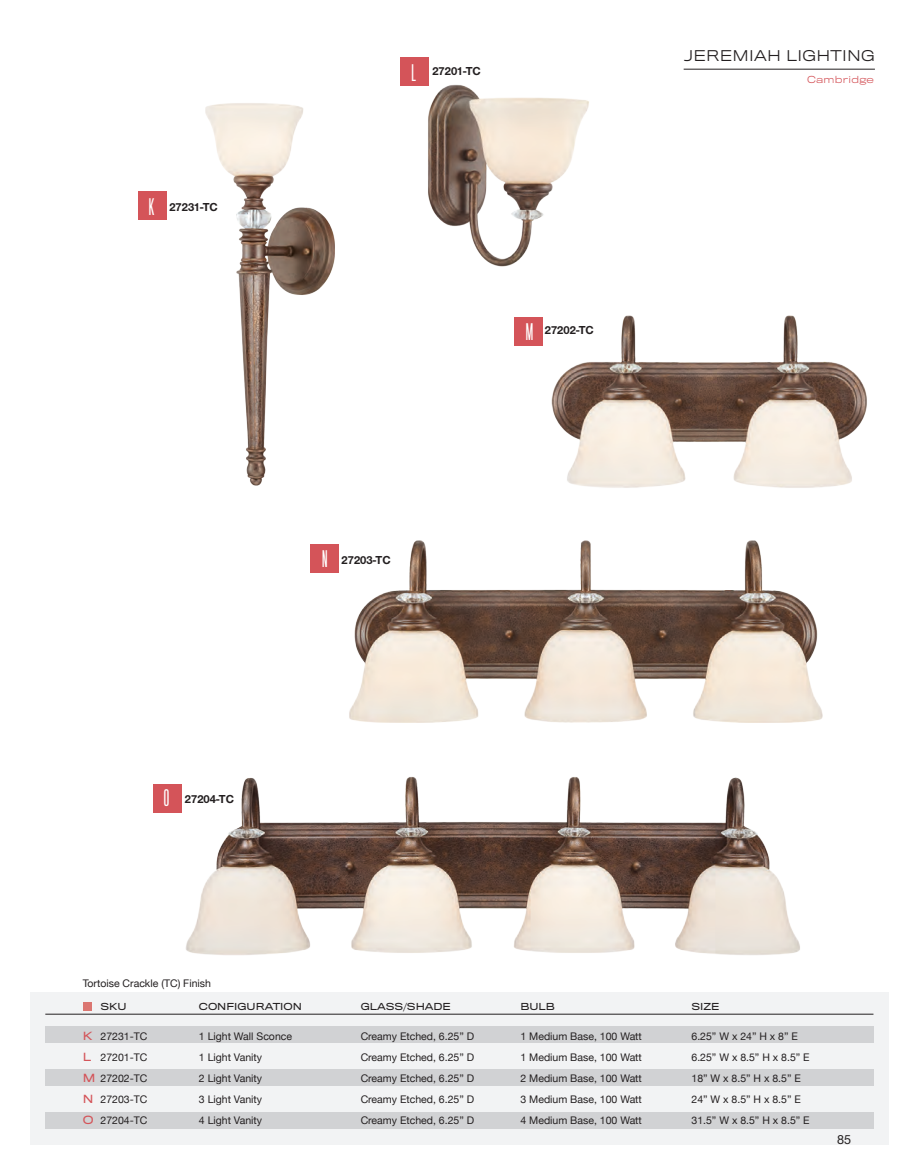
<style>
.page{position:relative;width:917px;height:1172px;background:#fff}
.page>*{position:absolute;margin:0;border:0;box-sizing:border-box;transform-origin:0 0}
.t1{font:21px "Titling Gothic FB Skyline";color:#fff}
.t2{font:300 13.8px "Titling Gothic FB Wide";letter-spacing:.015em;color:#231f20}
.t3{font:13.5px "Helvetica Neue H55";color:#231f20}
.t4{font:12px "Helvetica Neue H75";color:#231f20}
.t5{font:10.5px "Helvetica Neue";color:#231f20}
.t6{font:10.5px "Titling Gothic FB Wide";color:#d45459}
.t7{font:9px "Titling Gothic FB Wide";color:#231f20}
.GlamourCOPY{font:300 9px "Titling Gothic FB Wide";letter-spacing:.03em;color:#d45459}
</style>
<div class="page">
<img style="left:161px;top:777px;width:639px;height:178px">
<div style="left:153px;top:784px;width:28px;height:28px;background:#d45459"></div>
<img style="left:532px;top:315px;width:335px;height:173px">
<div style="left:515px;top:317px;width:28px;height:28px;background:#d45459"></div>
<img style="left:325px;top:540px;width:498px;height:183px">
<div style="left:311px;top:544px;width:28px;height:28px;background:#d45459"></div>
<img style="left:406px;top:84px;width:183px;height:183px">
<img style="left:205px;top:103px;width:130px;height:383px">
<div style="left:401px;top:57px;width:28px;height:28px;background:#d45459"></div>
<div style="left:138px;top:191px;width:28px;height:28px;background:#d45459"></div>
<div style="left:30px;top:992px;width:858px;height:152px;background:#f2f3f4"></div>
<div style="left:83px;top:1002px;width:8px;height:9px;background:#db7671"></div>
<hr style="left:45px;top:1014px;width:828px;height:1px;background:#231f20">
<div style="left:45px;top:1027px;width:828px;height:16px;background:#d1d2d4"></div>
<div style="left:45px;top:1069px;width:828px;height:16px;background:#d1d2d4"></div>
<div style="left:45px;top:1112px;width:828px;height:16px;background:#d1d2d4"></div>
<hr style="left:683px;top:69px;width:191px;height:1px;background:#231f20">
<p class="t1" style="left:149px;top:195px;width:7px">K</p>
<p class="t4" style="left:169px;top:198px;width:50px">27231-TC</p>
<p class="t1" style="left:411px;top:61px;width:6px">L</p>
<p class="t4" style="left:432px;top:63px;width:50px">27201-TC</p>
<p class="t2" style="left:683px;top:48px;width:192px">JEREMIAH LIGHTING</p>
<p class="GlamourCOPY" style="left:806px;top:74px;width:68px">Cambridge</p>
<p class="t1" style="left:322px;top:547px;width:7px">N</p>
<p class="t4" style="left:341px;top:552px;width:51px">27203-TC</p>
<p class="t1" style="left:525px;top:320px;width:9px">M</p>
<p class="t4" style="left:544px;top:322px;width:51px">27202-TC</p>
<p class="t1" style="left:164px;top:786px;width:7px">O</p>
<p class="t4" style="left:185px;top:791px;width:51px">27204-TC</p>
<p class="t5" style="left:83px;top:974px;width:130px">Tortoise Crackle (TC) Finish</p>
<p class="t7" style="left:100px;top:1000px;width:28px">SKU</p>
<p class="t5" style="left:100px;top:1027px;width:48px">27231-TC</p>
<p class="t5" style="left:100px;top:1048px;width:48px">27201-TC</p>
<p class="t5" style="left:100px;top:1069px;width:48px">27202-TC</p>
<p class="t5" style="left:100px;top:1090px;width:48px">27203-TC</p>
<p class="t5" style="left:100px;top:1111px;width:48px">27204-TC</p>
<p class="t6" style="left:83px;top:1029px;width:11px">K</p>
<p class="t6" style="left:83px;top:1050px;width:10px">L</p>
<p class="t6" style="left:83px;top:1071px;width:14px">M</p>
<p class="t6" style="left:83px;top:1092px;width:12px">N</p>
<p class="t6" style="left:83px;top:1113px;width:12px">O</p>
<p class="t7" style="left:199px;top:1000px;width:104px">CONFIGURATION</p>
<p class="t5" style="left:199px;top:1027px;width:95px">1 Light Wall Sconce</p>
<p class="t5" style="left:199px;top:1048px;width:65px">1 Light Vanity</p>
<p class="t5" style="left:199px;top:1069px;width:65px">2 Light Vanity</p>
<p class="t5" style="left:199px;top:1090px;width:65px">3 Light Vanity</p>
<p class="t5" style="left:199px;top:1111px;width:65px">4 Light Vanity</p>
<p class="t7" style="left:360px;top:1000px;width:92px">GLASS/SHADE</p>
<p class="t5" style="left:360px;top:1027px;width:115px">Creamy Etched, 6.25” D</p>
<p class="t5" style="left:360px;top:1048px;width:115px">Creamy Etched, 6.25” D</p>
<p class="t5" style="left:360px;top:1069px;width:115px">Creamy Etched, 6.25” D</p>
<p class="t5" style="left:360px;top:1090px;width:115px">Creamy Etched, 6.25” D</p>
<p class="t5" style="left:360px;top:1111px;width:115px">Creamy Etched, 6.25” D</p>
<p class="t7" style="left:520px;top:1000px;width:36px">BULB</p>
<p class="t5" style="left:520px;top:1027px;width:123px">1 Medium Base, 100 Watt</p>
<p class="t5" style="left:520px;top:1048px;width:123px">1 Medium Base, 100 Watt</p>
<p class="t5" style="left:520px;top:1069px;width:123px">2 Medium Base, 100 Watt</p>
<p class="t5" style="left:520px;top:1090px;width:123px">3 Medium Base, 100 Watt</p>
<p class="t5" style="left:520px;top:1111px;width:123px">4 Medium Base, 100 Watt</p>
<p class="t7" style="left:691px;top:1000px;width:30px">SIZE</p>
<p class="t5" style="left:691px;top:1027px;width:108px">6.25” W x 24” H x 8” E</p>
<p class="t5" style="left:691px;top:1048px;width:120px">6.25” W x 8.5” H x 8.5” E</p>
<p class="t5" style="left:691px;top:1069px;width:111px">18” W x 8.5” H x 8.5” E</p>
<p class="t5" style="left:691px;top:1090px;width:111px">24” W x 8.5” H x 8.5” E</p>
<p class="t5" style="left:691px;top:1111px;width:120px">31.5” W x 8.5” H x 8.5” E</p>
<p class="t3" style="left:837px;top:1130px;width:16px">85</p>
</div>
